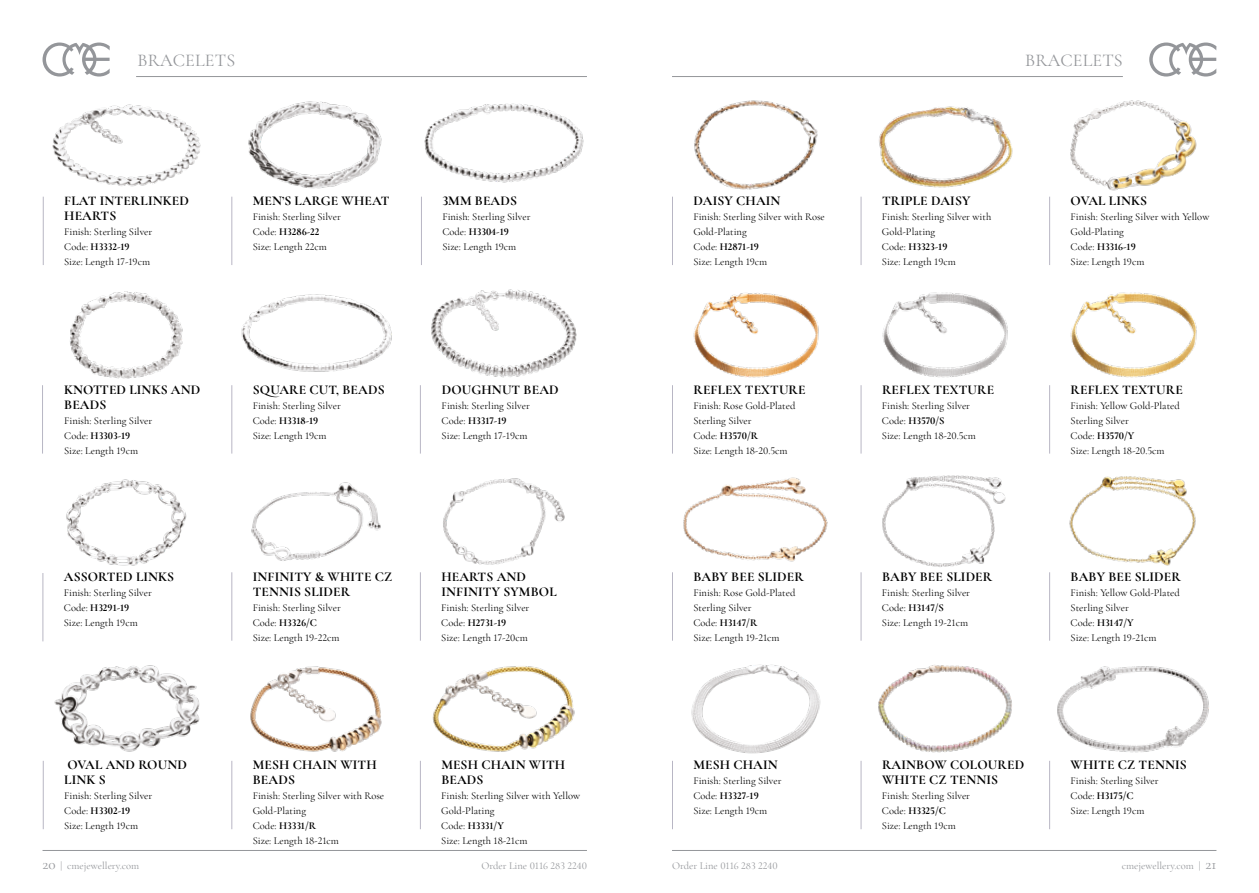
<style>
.page{position:relative;width:1259px;height:893px;background:#fff}
.page>*{position:absolute;margin:0;border:0;box-sizing:border-box;transform-origin:0 0}
.t1{font:18px "Cormorant Garamond";letter-spacing:.01em;color:#94969a}
.t2{font:700 13.5px/15px "Cormorant Garamond";letter-spacing:.01em;color:#000}
.t3{font:10.5px/15px "Cormorant Garamond";color:#000}
.t4{font:10.5px "Cormorant Garamond";color:#94969a}
.s1{font-weight:700}
.s2{font-size:15px}
</style>
<div class="page">
<img style="left:54px;top:665px;width:146px;height:87px">
<img style="left:250px;top:666px;width:132px;height:86px">
<img style="left:251px;top:482px;width:130px;height:79px">
<img style="left:443px;top:478px;width:122px;height:87px">
<img style="left:431px;top:289px;width:146px;height:89px">
<img style="left:70px;top:291px;width:113px;height:88px">
<img style="left:241px;top:294px;width:151px;height:78px">
<img style="left:424px;top:103px;width:160px;height:80px">
<img style="left:52px;top:104px;width:149px;height:83px">
<img style="left:248px;top:101px;width:134px;height:88px">
<img style="left:432px;top:666px;width:143px;height:86px">
<hr style="left:43px;top:197px;width:1px;height:68px;background:#b8b6c4">
<hr style="left:42px;top:385px;width:1px;height:69px;background:#b8b6c4">
<hr style="left:231px;top:197px;width:1px;height:68px;background:#b8b6c4">
<hr style="left:231px;top:385px;width:1px;height:69px;background:#b8b6c4">
<hr style="left:421px;top:197px;width:1px;height:68px;background:#b8b6c4">
<hr style="left:420px;top:385px;width:1px;height:69px;background:#b8b6c4">
<hr style="left:43px;top:761px;width:1px;height:68px;background:#b8b6c4">
<hr style="left:231px;top:761px;width:1px;height:68px;background:#b8b6c4">
<hr style="left:420px;top:761px;width:1px;height:68px;background:#b8b6c4">
<hr style="left:231px;top:572px;width:1px;height:69px;background:#b8b6c4">
<hr style="left:420px;top:572px;width:1px;height:69px;background:#b8b6c4">
<img style="left:66px;top:479px;width:121px;height:87px">
<hr style="left:43px;top:573px;width:1px;height:68px;background:#b8b6c4">
<img style="left:691px;top:664px;width:130px;height:90px">
<img style="left:878px;top:665px;width:134px;height:88px">
<img style="left:683px;top:477px;width:145px;height:85px">
<img style="left:882px;top:475px;width:124px;height:92px">
<img style="left:1069px;top:476px;width:127px;height:90px">
<img style="left:1070px;top:292px;width:127px;height:86px">
<img style="left:693px;top:293px;width:126px;height:85px">
<img style="left:882px;top:292px;width:126px;height:86px">
<img style="left:1070px;top:100px;width:127px;height:91px">
<img style="left:694px;top:100px;width:124px;height:90px">
<img style="left:879px;top:106px;width:134px;height:82px">
<img style="left:1057px;top:666px;width:152px;height:87px">
<hr style="left:860px;top:197px;width:1px;height:68px;background:#b8b6c4">
<hr style="left:860px;top:385px;width:1px;height:69px;background:#b8b6c4">
<hr style="left:1049px;top:197px;width:1px;height:68px;background:#b8b6c4">
<hr style="left:1049px;top:385px;width:1px;height:69px;background:#b8b6c4">
<hr style="left:860px;top:761px;width:1px;height:68px;background:#b8b6c4">
<hr style="left:1049px;top:761px;width:1px;height:68px;background:#b8b6c4">
<hr style="left:860px;top:572px;width:1px;height:69px;background:#b8b6c4">
<hr style="left:1049px;top:572px;width:1px;height:69px;background:#b8b6c4">
<hr style="left:672px;top:761px;width:1px;height:68px;background:#b8b6c4">
<hr style="left:672px;top:572px;width:1px;height:69px;background:#b8b6c4">
<hr style="left:672px;top:385px;width:1px;height:69px;background:#b8b6c4">
<hr style="left:672px;top:197px;width:1px;height:68px;background:#b8b6c4">
<hr style="left:43px;top:850px;width:544px;height:1px;background:#94969a">
<hr style="left:672px;top:850px;width:544px;height:1px;background:#94969a">
<svg style="left:43px;top:43px;width:67px;height:34px"></svg>
<hr style="left:136px;top:76px;width:451px;height:1px;background:#94969a">
<svg style="left:1149px;top:43px;width:67px;height:34px"></svg>
<hr style="left:672px;top:76px;width:451px;height:1px;background:#94969a">
<h1 class="t1" style="left:138px;top:49px;width:99px">BRACELETS</h1>
<p class="t2" style="left:64px;top:193px;width:126px">FLAT INTERLINKED<br>HEARTS</p>
<p class="t3" style="left:64px;top:224px;width:90px">Finish: Sterling Silver<br>Code: <span class="s1">H3332-19<br></span>Size: Length 17-19cm</p>
<p class="t2" style="left:64px;top:382px;width:138px">KNOTTED LINKS AND<br>BEADS</p>
<p class="t3" style="left:64px;top:413px;width:90px">Finish: Sterling Silver<br>Code: <span class="s1">H3303-19<br></span>Size: Length 19cm</p>
<p class="t2" style="left:64px;top:569px;width:112px">ASSORTED LINKS</p>
<p class="t3" style="left:64px;top:585px;width:90px">Finish: Sterling Silver<br>Code: <span class="s1">H3291-19<br></span>Size: Length 19cm</p>
<p class="t2" style="left:64px;top:757px;width:124px">OVAL AND ROUND<br>LINK S</p>
<p class="t3" style="left:64px;top:788px;width:90px">Finish: Sterling Silver<br>Code: <span class="s1">H3302-19<br></span>Size: Length 19cm</p>
<p class="t2" style="left:253px;top:193px;width:138px">MEN’S LARGE WHEAT</p>
<p class="t3" style="left:253px;top:209px;width:90px">Finish: Sterling Silver<br>Code: <span class="s1">H3286-22<br></span>Size: Length 22cm</p>
<p class="t2" style="left:442px;top:193px;width:76px">3MM BEADS</p>
<p class="t3" style="left:442px;top:209px;width:90px">Finish: Sterling Silver<br>Code: <span class="s1">H3304-19<br></span>Size: Length 19cm</p>
<p class="t2" style="left:253px;top:382px;width:133px">SQUARE CUT, BEADS</p>
<p class="t3" style="left:253px;top:398px;width:90px">Finish: Sterling Silver<br>Code: <span class="s1">H3318-19<br></span>Size: Length 19cm</p>
<p class="t2" style="left:442px;top:382px;width:118px">DOUGHNUT BEAD</p>
<p class="t3" style="left:442px;top:398px;width:90px">Finish: Sterling Silver<br>Code: <span class="s1">H3317-19<br></span>Size: Length 17-19cm</p>
<p class="t2" style="left:253px;top:569px;width:141px">INFINITY &amp; WHITE CZ<br>TENNIS SLIDER</p>
<p class="t3" style="left:253px;top:600px;width:90px">Finish: Sterling Silver<br>Code: <span class="s1">H3326/C<br></span>Size: Length 19-22cm</p>
<p class="t2" style="left:253px;top:757px;width:125px">MESH CHAIN WITH<br>BEADS</p>
<p class="t3" style="left:253px;top:788px;width:133px">Finish: Sterling Silver with Rose<br>Gold-Plating<br>Code: <span class="s1">H3331/R<br></span>Size: Length 18-21cm</p>
<p class="t2" style="left:441px;top:569px;width:117px">HEARTS AND<br>INFINITY SYMBOL</p>
<p class="t3" style="left:441px;top:600px;width:90px">Finish: Sterling Silver<br>Code: <span class="s1">H2731-19<br></span>Size: Length 17-20cm</p>
<p class="t2" style="left:441px;top:757px;width:125px">MESH CHAIN WITH<br>BEADS</p>
<p class="t3" style="left:441px;top:788px;width:140px">Finish: Sterling Silver with Yellow<br>Gold-Plating<br>Code: <span class="s1">H3331/Y<br></span>Size: Length 18-21cm</p>
<p class="t2" style="left:693px;top:193px;width:89px">DAISY CHAIN</p>
<p class="t3" style="left:693px;top:209px;width:133px">Finish: Sterling Silver with Rose<br>Gold-Plating<br>Code: <span class="s1">H2871-19<br></span>Size: Length 19cm</p>
<p class="t2" style="left:693px;top:382px;width:114px">REFLEX TEXTURE</p>
<p class="t3" style="left:693px;top:398px;width:103px">Finish: Rose Gold-Plated<br>Sterling Silver<br>Code: <span class="s1">H3570/R<br></span>Size: Length 18-20.5cm</p>
<p class="t2" style="left:693px;top:569px;width:112px">BABY BEE SLIDER</p>
<p class="t3" style="left:693px;top:585px;width:103px">Finish: Rose Gold-Plated<br>Sterling Silver<br>Code: <span class="s1">H3147/R<br></span>Size: Length 19-21cm</p>
<p class="t2" style="left:693px;top:757px;width:86px">MESH CHAIN</p>
<p class="t3" style="left:693px;top:773px;width:90px">Finish: Sterling Silver<br>Code: <span class="s1">H3327-19<br></span>Size: Length 19cm</p>
<h1 class="t1" style="left:1025px;top:49px;width:99px">BRACELETS</h1>
<p class="t2" style="left:882px;top:193px;width:90px">TRIPLE DAISY</p>
<p class="t3" style="left:882px;top:209px;width:111px">Finish: Sterling Silver with<br>Gold-Plating<br>Code: <span class="s1">H3323-19<br></span>Size: Length 19cm</p>
<p class="t2" style="left:882px;top:382px;width:114px">REFLEX TEXTURE</p>
<p class="t3" style="left:882px;top:398px;width:95px">Finish: Sterling Silver<br>Code: <span class="s1">H3570/S<br></span>Size: Length 18-20.5cm</p>
<p class="t2" style="left:882px;top:569px;width:112px">BABY BEE SLIDER</p>
<p class="t3" style="left:882px;top:585px;width:90px">Finish: Sterling Silver<br>Code: <span class="s1">H3147/S<br></span>Size: Length 19-21cm</p>
<p class="t2" style="left:1070px;top:193px;width:78px">OVAL LINKS</p>
<p class="t3" style="left:1070px;top:209px;width:140px">Finish: Sterling Silver with Yellow<br>Gold-Plating<br>Code: <span class="s1">H3316-19<br></span>Size: Length 19cm</p>
<p class="t2" style="left:1070px;top:382px;width:114px">REFLEX TEXTURE</p>
<p class="t3" style="left:1070px;top:398px;width:111px">Finish: Yellow Gold-Plated<br>Sterling Silver<br>Code: <span class="s1">H3570/Y<br></span>Size: Length 18-20.5cm</p>
<p class="t2" style="left:1070px;top:569px;width:112px">BABY BEE SLIDER</p>
<p class="t3" style="left:1070px;top:585px;width:111px">Finish: Yellow Gold-Plated<br>Sterling Silver<br>Code: <span class="s1">H3147/Y<br></span>Size: Length 19-21cm</p>
<p class="t2" style="left:882px;top:757px;width:144px">RAINBOW COLOURED<br>WHITE CZ TENNIS</p>
<p class="t3" style="left:882px;top:788px;width:90px">Finish: Sterling Silver<br>Code: <span class="s1">H3325/C<br></span>Size: Length 19cm</p>
<p class="t2" style="left:1070px;top:757px;width:118px">WHITE CZ TENNIS</p>
<p class="t3" style="left:1070px;top:773px;width:90px">Finish: Sterling Silver<br>Code: <span class="s1">H3175/C<br></span>Size: Length 19cm</p>
<p class="t4" style="left:43px;top:859px;width:98px"><span class="s2">20</span> | cmejewellery.com</p>
<p class="t4" style="left:481px;top:859px;width:107px">Order Line 0116 283 2240</p>
<p class="t4" style="left:672px;top:859px;width:107px">Order Line 0116 283 2240</p>
<p class="t4" style="left:1122px;top:859px;width:96px">cmejewellery.com | <span class="s2">21</span></p>
</div>
